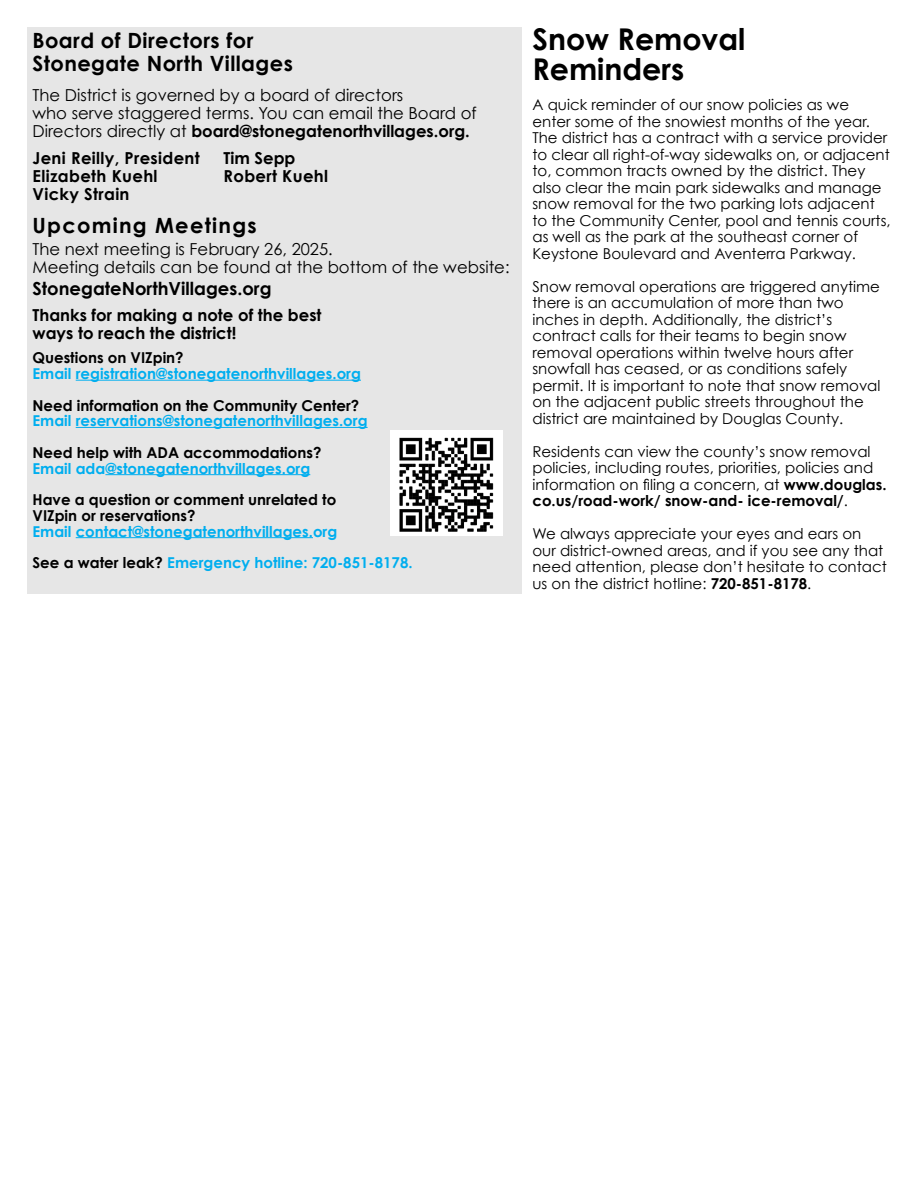
<style>
.page{position:relative;width:918px;height:1188px;background:#fff}
.page>*{position:absolute;margin:0;border:0;box-sizing:border-box;transform-origin:0 0}
.t1{font:700 30px "Century Gothic";color:#000}
.t2{font:700 21px "Century Gothic";letter-spacing:.02em;color:#000}
.t3{font:700 21px "Century Gothic";letter-spacing:.06em;color:#000}
.t4{font:700 18px "Century Gothic";color:#000}
.t5{font:16.5px "Century Gothic";color:#000}
.t6{font:700 16.5px "Century Gothic";color:#000}
.t7{font:700 16.5px "Century Gothic";letter-spacing:.02em;color:#000}
.t8{font:15px/16.5px "Century Gothic";color:#000}
.t9{font:700 15px "Century Gothic";color:#00aeef}
.t10{font:700 15px "Century Gothic";color:#000}
.s1{font-weight:400}
.s2{color:#000}
.s3{font-weight:700}
</style>
<div class="page">
<div style="left:27px;top:27px;width:495px;height:567px;background:#e6e6e6"></div>
<hr style="left:76px;top:380px;width:285px;height:1px;background:#00aeef">
<hr style="left:76px;top:427px;width:292px;height:1px;background:#00aeef">
<hr style="left:105px;top:474px;width:205px;height:1px;background:#00aeef">
<hr style="left:76px;top:537px;width:237px;height:1px;background:#00aeef">
<img style="left:390px;top:431px;width:113px;height:105px">
<p class="t2" style="left:33px;top:25px;width:222px">Board of Directors for</p>
<p class="t2" style="left:33px;top:47px;width:262px">Stonegate North Villages</p>
<p class="t5" style="left:33px;top:83px;width:372px">The District is governed by a board of directors</p>
<p class="t5" style="left:33px;top:101px;width:446px">who serve staggered terms. You can email the Board of</p>
<p class="t6" style="left:33px;top:118px;width:439px"><span class="s1">Directors directly at</span> board@stonegatenorthvillages.org.</p>
<p class="t7" style="left:33px;top:145px;width:169px">Jeni Reilly, President</p>
<p class="t7" style="left:33px;top:163px;width:127px">Elizabeth Kuehl</p>
<p class="t7" style="left:33px;top:181px;width:99px">Vicky Strain</p>
<p class="t3" style="left:33px;top:209px;width:226px">Upcoming Meetings</p>
<p class="t5" style="left:33px;top:238px;width:302px">The next meeting is February 26, 2025.</p>
<p class="t5" style="left:33px;top:256px;width:479px">Meeting details can be found at the bottom of the website:</p>
<p class="t4" style="left:33px;top:275px;width:241px">StonegateNorthVillages.org</p>
<p class="t6" style="left:33px;top:302px;width:291px">Thanks for making a note of the best</p>
<p class="t6" style="left:33px;top:320px;width:205px">ways to reach the district!</p>
<p class="t10" style="left:33px;top:346px;width:153px">Questions on VIZpin?</p>
<p class="t9" style="left:33px;top:362px;width:330px">Email registration@stonegatenorthvillages.org</p>
<p class="t10" style="left:33px;top:394px;width:328px">Need information on the Community Center?</p>
<p class="t9" style="left:33px;top:409px;width:337px">Email reservations@stonegatenorthvillages.org</p>
<p class="t10" style="left:33px;top:441px;width:290px">Need help with ADA accommodations?</p>
<p class="t9" style="left:33px;top:457px;width:279px">Email ada@stonegatenorthvillages.org</p>
<p class="t10" style="left:33px;top:488px;width:305px">Have a question or comment unrelated to</p>
<p class="t10" style="left:33px;top:504px;width:164px">VIZpin or reservations?</p>
<p class="t9" style="left:33px;top:520px;width:306px">Email contact@stonegatenorthvillages.org</p>
<p class="t9" style="left:33px;top:551px;width:382px"><span class="s2">See a water leak?</span> Emergency hotline: 720-851-8178.</p>
<p class="t6" style="left:224px;top:146px;width:73px">Tim Sepp</p>
<p class="t7" style="left:224px;top:164px;width:106px">Robert Kuehl</p>
<p class="t1" style="left:532px;top:16px;width:214px">Snow Removal</p>
<p class="t1" style="left:532px;top:46px;width:153px">Reminders</p>
<p class="t8" style="left:532px;top:96px;width:360px">A quick reminder of our snow policies as we enter some of the snowiest months of the year.<br>The district has a contract with a service provider to clear all right-of-way sidewalks on, or adjacent to, common tracts owned by the district. They also clear the main park sidewalks and manage snow removal for the two parking lots adjacent to the Community Center, pool and tennis courts, as well as the park at the southeast corner of Keystone Boulevard and Aventerra Parkway.</p>
<p class="t8" style="left:532px;top:278px;width:350px">Snow removal operations are triggered anytime there is an accumulation of more than two inches in depth. Additionally, the district’s contract calls for their teams to begin snow removal operations within twelve hours after snowfall has ceased, or as conditions safely permit. It is important to note that snow removal on the adjacent public streets throughout the district are maintained by Douglas County.</p>
<p class="t8" style="left:532px;top:443px;width:356px">Residents can view the county’s snow removal policies, including routes, priorities, policies and information on filing a concern, at <span class="s3">www.douglas. co.us/road-work/ snow-and- ice-removal/</span>.</p>
<p class="t8" style="left:532px;top:525px;width:356px">We always appreciate your eyes and ears on our district-owned areas, and if you see any that need attention, please don’t hesitate to contact us on the district hotline: <span class="s3">720-851-8178</span>.</p>
</div>
